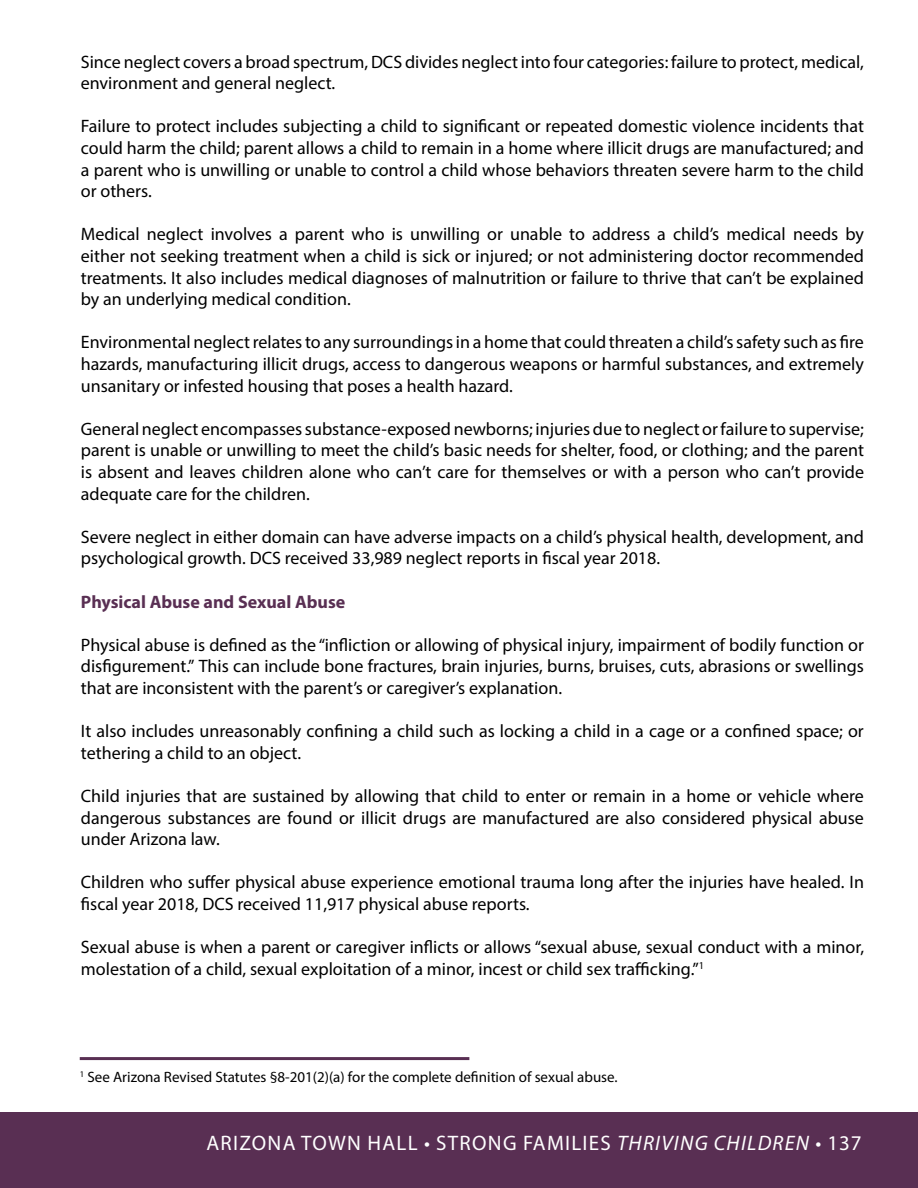
<style>
.page{position:relative;width:918px;height:1188px;background:#fff}
.page>*{position:absolute;margin:0;border:0;box-sizing:border-box;transform-origin:0 0}
.t1{font:21px "Myriad Pro";letter-spacing:.06em;color:#fff}
.t2{font:18px/21.6px "Myriad Pro";color:#000;text-align:justify}
.t3{font:700 18px "Myriad Pro";color:#592f53}
.t4{font:15px "Myriad Pro";color:#000}
.s1{font-style:italic}
</style>
<div class="page">
<hr style="left:80px;top:1057px;width:389px;height:3px;background:#592f53">
<div style="left:0;top:1112px;width:918px;height:76px;background:#592f53"></div>
<p class="t2" style="left:81px;top:50px;width:785px">Since neglect covers a broad spectrum, DCS divides neglect into four categories: failure to protect, medical, environment and general neglect.</p>
<p class="t2" style="left:81px;top:115px;width:785px">Failure to protect includes subjecting a child to significant or repeated domestic violence incidents that could harm the child; parent allows a child to remain in a home where illicit drugs are manufactured; and a parent who is unwilling or unable to control a child whose behaviors threaten severe harm to the child or others.</p>
<p class="t2" style="left:81px;top:223px;width:785px">Medical neglect involves a parent who is unwilling or unable to address a child’s medical needs by either not seeking treatment when a child is sick or injured; or not administering doctor recommended treatments. It also includes medical diagnoses of malnutrition or failure to thrive that can’t be explained by an underlying medical condition.</p>
<p class="t2" style="left:81px;top:331px;width:785px">Environmental neglect relates to any surroundings in a home that could threaten a child’s safety such as fire hazards, manufacturing illicit drugs, access to dangerous weapons or harmful substances, and extremely unsanitary or infested housing that poses a health hazard.</p>
<p class="t2" style="left:81px;top:418px;width:785px">General neglect encompasses substance-exposed newborns; injuries due to neglect or failure to supervise; parent is unable or unwilling to meet the child’s basic needs for shelter, food, or clothing; and the parent is absent and leaves children alone who can’t care for themselves or with a person who can’t provide adequate care for the children.</p>
<p class="t2" style="left:81px;top:526px;width:785px">Severe neglect in either domain can have adverse impacts on a child’s physical health, development, and psychological growth. DCS received 33,989 neglect reports in fiscal year 2018.</p>
<p class="t3" style="left:81px;top:590px;width:266px">Physical Abuse and Sexual Abuse</p>
<p class="t2" style="left:81px;top:634px;width:785px">Physical abuse is defined as the “infliction or allowing of physical injury, impairment of bodily function or disfigurement.” This can include bone fractures, brain injuries, burns, bruises, cuts, abrasions or swellings that are inconsistent with the parent’s or caregiver’s explanation.</p>
<p class="t2" style="left:81px;top:720px;width:784px">It also includes unreasonably confining a child such as locking a child in a cage or a confined space; or tethering a child to an object.</p>
<p class="t2" style="left:81px;top:785px;width:785px">Child injuries that are sustained by allowing that child to enter or remain in a home or vehicle where dangerous substances are found or illicit drugs are manufactured are also considered physical abuse under Arizona law.</p>
<p class="t2" style="left:81px;top:871px;width:785px">Children who suffer physical abuse experience emotional trauma long after the injuries have healed. In fiscal year 2018, DCS received 11,917 physical abuse reports.</p>
<p class="t2" style="left:81px;top:936px;width:785px">Sexual abuse is when a parent or caregiver inflicts or allows “sexual abuse, sexual conduct with a minor, molestation of a child, sexual exploitation of a minor, incest or child sex trafficking.”<sup>1</sup></p>
<p class="t4" style="left:80px;top:1068px;width:539px"><sup>1</sup> See Arizona Revised Statutes §8-201(2)(a) for the complete definition of sexual abuse.</p>
<p class="t1" style="left:207px;top:1130px;width:657px">ARIZONA TOWN HALL • STRONG FAMILIES <span class="s1">THRIVING CHILDREN</span> • 137</p>
</div>
